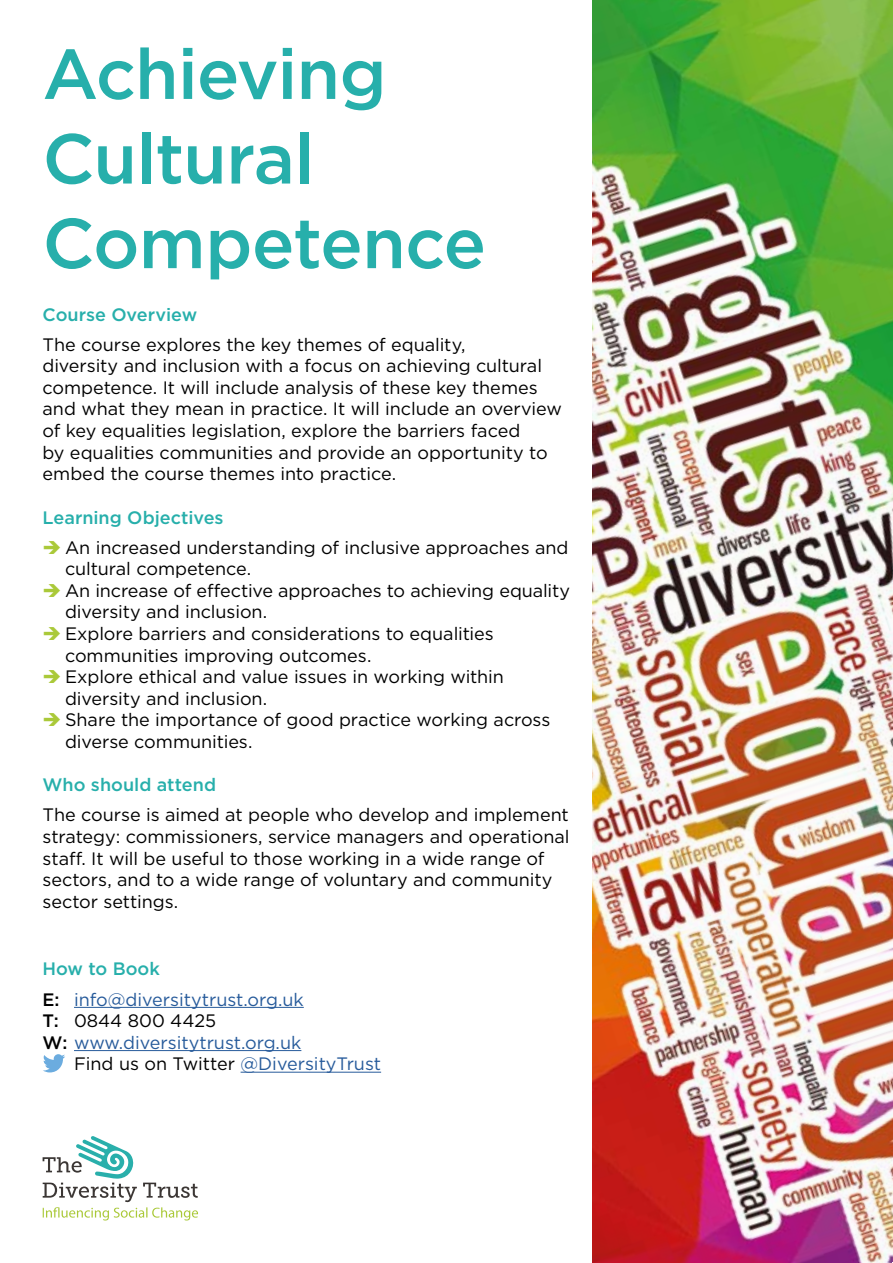
<style>
.page{position:relative;width:893px;height:1263px;background:#fff}
.page>*{position:absolute;margin:0;border:0;box-sizing:border-box;transform-origin:0 0}
.t1{font:500 70.5px/84.6px "Gotham";letter-spacing:-.015em;color:#27afab}
.t2{font:18px/21.6px "Gotham";letter-spacing:-.005em;color:#000}
.t3{font:18px/30.2px "Gotham";color:#275b9b}
.t4{font:500 18px "Gotham";color:#27afab}
.s1{color:#aac939}
.s2{font-weight:500;color:#27afab}
.s3{font-weight:500;color:#000}
.s4{font-weight:500}
.s5{color:#275b9b}
</style>
<div class="page">
<hr style="left:74px;top:1007px;width:230px;height:1px;background:#275b9b">
<hr style="left:74px;top:1050px;width:227px;height:1px;background:#275b9b">
<hr style="left:241px;top:1072px;width:140px;height:1px;background:#275b9b">
<svg style="left:76px;top:1136px;width:58px;height:42px"></svg>
<img style="left:43px;top:1207px;width:155px;height:13px">
<img style="left:43px;top:1157px;width:39px;height:15px">
<img style="left:43px;top:1182px;width:155px;height:16px">
<img style="left:592px;top:0;width:301px;height:1263px">
<svg style="left:43px;top:1054px;width:22px;height:18px"></svg>
<h1 class="t1" style="left:43px;top:31px;width:445px">Achieving<br>Cultural<br>Competence</h1>
<p class="t4" style="left:43px;top:302px;width:156px">Course Overview</p>
<p class="t2" style="left:43px;top:333px;width:521px">The course explores the key themes of equality,<br>diversity and inclusion with a focus on achieving cultural competence. It will include analysis of these key themes and what they mean in practice. It will include an overview of key equalities legislation, explore the barriers faced<br>by equalities communities and provide an opportunity to embed the course themes into practice.</p>
<p class="t4" style="left:43px;top:505px;width:183px">Learning Objectives</p>
<p class="t2" style="left:65px;top:536px;width:505px;text-indent:-22px"><span class="s1">➔</span> An increased understanding of inclusive approaches and cultural competence.</p>
<p class="t2" style="left:65px;top:579px;width:506px;text-indent:-22px"><span class="s1">➔</span> An increase of effective approaches to achieving equality diversity and inclusion.</p>
<p class="t2" style="left:65px;top:622px;width:430px;text-indent:-22px"><span class="s1">➔</span> Explore barriers and considerations to equalities communities improving outcomes.</p>
<p class="t2" style="left:65px;top:666px;width:440px;text-indent:-22px"><span class="s1">➔</span> Explore ethical and value issues in working within diversity and inclusion.</p>
<p class="t2" style="left:65px;top:709px;width:487px;text-indent:-22px"><span class="s1">➔</span> Share the importance of good practice working across diverse communities.</p>
<p class="t4" style="left:43px;top:773px;width:175px">Who should attend</p>
<p class="t2" style="left:43px;top:804px;width:528px">The course is aimed at people who develop and implement strategy: commissioners, service managers and operational staff. It will be useful to those working in a wide range of sectors, and to a wide range of voluntary and community sector settings.</p>
<p class="t3" style="left:43px;top:954px;width:263px"><span class="s2">How to Book<br></span><span class="s3">E:</span> info@diversitytrust.org.uk</p>
<p class="t2" style="left:43px;top:1009px;width:175px"><span class="s4">T:</span> 0844 800 4425</p>
<p class="t3" style="left:43px;top:1027px;width:260px"><span class="s3">W:</span> www.diversitytrust.org.uk</p>
<p class="t2" style="left:74px;top:1053px;width:309px">Find us on Twitter <span class="s5">@DiversityTrust</span></p>
</div>
